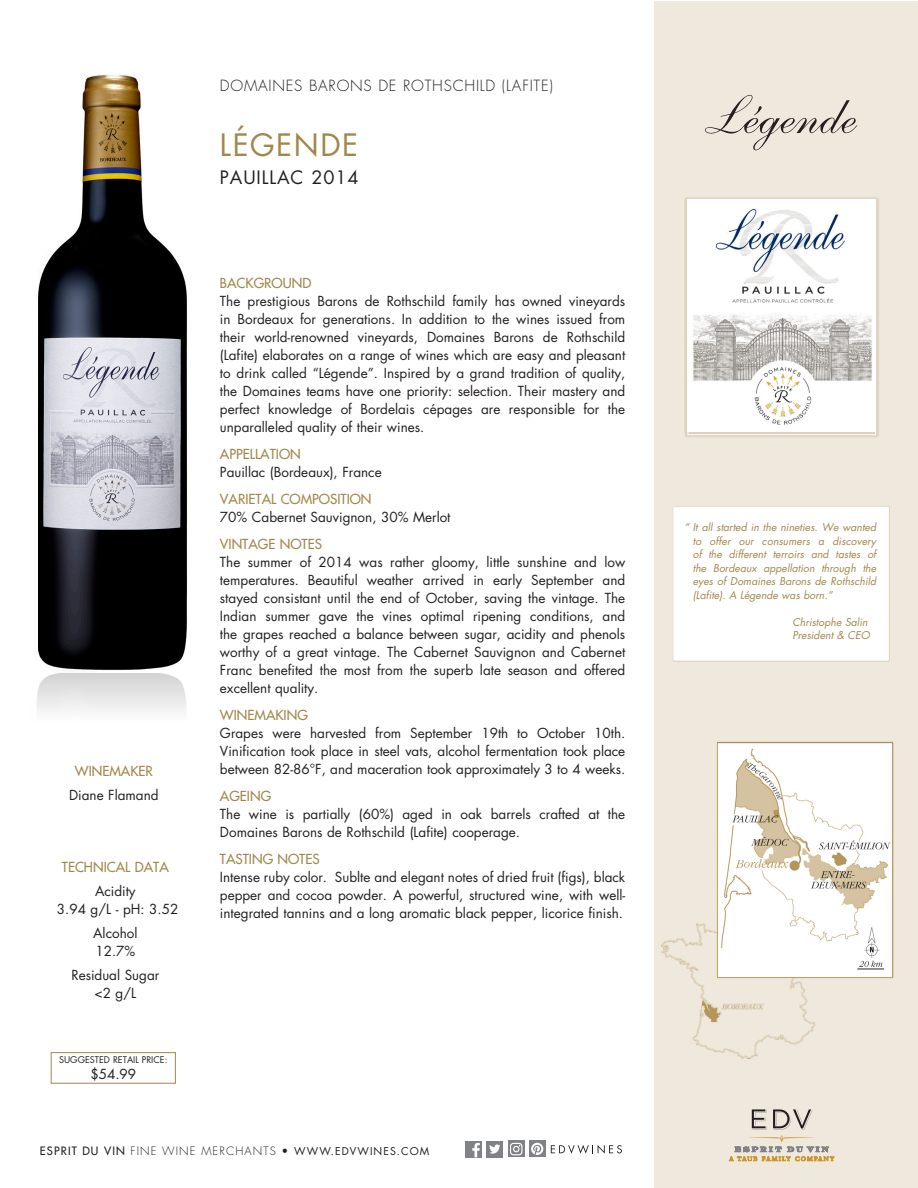
<style>
.page{position:relative;width:918px;height:1188px;background:#fff}
.page>*{position:absolute;margin:0;border:0;box-sizing:border-box;transform-origin:0 0}
.t1{font:30px "Futura";letter-spacing:.05em;color:#a2874c}
.t2{font:18px "Futura";letter-spacing:.05em;color:#231f20}
.t3{font:300 15px "Futura";letter-spacing:.05em;color:#231f20}
.t4{font:13.5px/18px "Futura";color:#231f20;text-align:justify}
.t5{font:13.5px "Futura";color:#a2874c}
.t6{font:300 11.25px "Futura";letter-spacing:.1em;color:#231f20}
.t7{font:italic 10.5px/13.5px "Futura";color:#a2874c;text-align:justify}
.t8{font:9px "Futura";color:#231f20}
.s1{font-weight:400}
.s2{font-weight:400;font-size:10.5px}
</style>
<div class="page">
<img style="left:37px;top:673px;width:149px;height:38px">
<div style="left:654px;top:1px;width:263px;height:1186px;background:#efe8dc"></div>
<div style="left:673px;top:506px;width:217px;height:156px;background:#f3f0e8"></div>
<div style="left:674px;top:507px;width:215px;height:153px;background:#fff"></div>
<img style="left:38px;top:74px;width:150px;height:596px">
<img style="left:661px;top:741px;width:233px;height:318px">
<div style="left:684px;top:196px;width:196px;height:242px;background:#a2874c;opacity:.65"></div>
<img style="left:690px;top:202px;width:184px;height:229px">
<div style="left:688px;top:200px;width:188px;height:235px;border:1px solid #fff"></div>
<div style="left:51px;top:1052px;width:125px;height:31px;border:1px solid #a2874c"></div>
<svg style="left:705px;top:95px;width:152px;height:55px"></svg>
<svg style="left:729px;top:1109px;width:105px;height:52px"></svg>
<svg style="left:508px;top:1140px;width:17px;height:17px"></svg>
<svg style="left:510px;top:1143px;width:12px;height:12px"></svg>
<div style="left:529px;top:1140px;width:17px;height:17px;background:#808285"></div>
<svg style="left:531px;top:1143px;width:12px;height:12px"></svg>
<div style="left:465px;top:1141px;width:17px;height:16px;background:#808285"></div>
<svg style="left:472px;top:1143px;width:8px;height:14px"></svg>
<div style="left:486px;top:1141px;width:17px;height:16px;background:#808285"></div>
<svg style="left:489px;top:1144px;width:11px;height:10px"></svg>
<svg style="left:551px;top:1145px;width:71px;height:9px"></svg>
<p class="t3" style="left:220px;top:76px;width:335px">DOMAINES BARONS DE ROTHSCHILD (LAFITE)</p>
<p class="t5" style="left:75px;top:762px;width:80px">WINEMAKER</p>
<p class="t4" style="left:69px;top:786px;width:91px">Diane Flamand</p>
<p class="t5" style="left:62px;top:859px;width:108px">TECHNICAL DATA</p>
<p class="t4" style="left:57px;top:882px;width:123px;text-align:center">Acidity<br>3.94 g/L - pH: 3.52</p>
<p class="t4" style="left:93px;top:924px;width:46px">Alcohol<br>12.7%</p>
<p class="t4" style="left:71px;top:966px;width:89px;text-align:center">Residual Sugar &lt;2 g/L</p>
<p class="t8" style="left:59px;top:1053px;width:110px">SUGGESTED RETAIL PRICE:</p>
<p class="t4" style="left:90px;top:1065px;width:47px">$54.99</p>
<p class="t1" style="left:220px;top:124px;width:140px">LÉGENDE</p>
<p class="t2" style="left:220px;top:165px;width:140px">PAUILLAC 2014</p>
<p class="t5" style="left:220px;top:274px;width:93px">BACKGROUND</p>
<p class="t4" style="left:220px;top:292px;width:407px">The prestigious Barons de Rothschild family has owned vineyards in Bordeaux for generations. In addition to the wines issued from their world-renowned vineyards, Domaines Barons de Rothschild (Lafite) elaborates on a range of wines which are easy and pleasant to drink called “Légende”. Inspired by a grand tradition of quality, the Domaines teams have one priority: selection. Their mastery and perfect knowledge of Bordelais cépages are responsible for the unparalleled quality of their wines.</p>
<p class="t5" style="left:220px;top:445px;width:82px">APPELLATION</p>
<p class="t4" style="left:220px;top:463px;width:163px">Pauillac (Bordeaux), France</p>
<p class="t5" style="left:220px;top:490px;width:153px">VARIETAL COMPOSITION</p>
<p class="t4" style="left:220px;top:508px;width:232px">70% Cabernet Sauvignon, 30% Merlot</p>
<p class="t5" style="left:220px;top:535px;width:104px">VINTAGE NOTES</p>
<p class="t4" style="left:220px;top:553px;width:407px">The summer of 2014 was rather gloomy, little sunshine and low temperatures. Beautiful weather arrived in early September and stayed consistant until the end of October, saving the vintage. The Indian summer gave the vines optimal ripening conditions, and the grapes reached a balance between sugar, acidity and phenols worthy of a great vintage. The Cabernet Sauvignon and Cabernet Franc benefited the most from the superb late season and offered excellent quality.</p>
<p class="t5" style="left:220px;top:706px;width:89px">WINEMAKING</p>
<p class="t4" style="left:220px;top:724px;width:407px">Grapes were harvested from September 19th to October 10th.<br>Vinification took place in steel vats, alcohol fermentation took place between 82-86°F, and maceration took approximately 3 to 4 weeks.</p>
<p class="t5" style="left:220px;top:787px;width:53px">AGEING</p>
<p class="t4" style="left:220px;top:805px;width:407px">The wine is partially (60%) aged in oak barrels crafted at the<br>Domaines Barons de Rothschild (Lafite) cooperage.</p>
<p class="t5" style="left:220px;top:850px;width:101px">TASTING NOTES</p>
<p class="t4" style="left:220px;top:868px;width:407px">Intense ruby color. Sublte and elegant notes of dried fruit (figs), black pepper and cocoa powder. A powerful, structured wine, with well&shy;integrated tannins and a long aromatic black pepper, licorice finish.</p>
<p class="t6" style="left:40px;top:1144px;width:391px"><span class="s1">ESPRIT DU VIN</span> FINE WINE MERCHANTS • <span class="s2">WWW.EDVWINES.COM</span></p>
<p class="t7" style="left:693px;top:521px;width:185px;text-indent:-8px">“ It all started in the nineties. We wanted to offer our consumers a discovery of the different terroirs and tastes of the Bordeaux appellation through the eyes of Domaines Barons de Rothschild (Lafite). A Légende was born.”</p>
<p class="t7" style="left:792px;top:615px;width:79px">Christophe Salin<br>President &amp; CEO</p>
</div>
